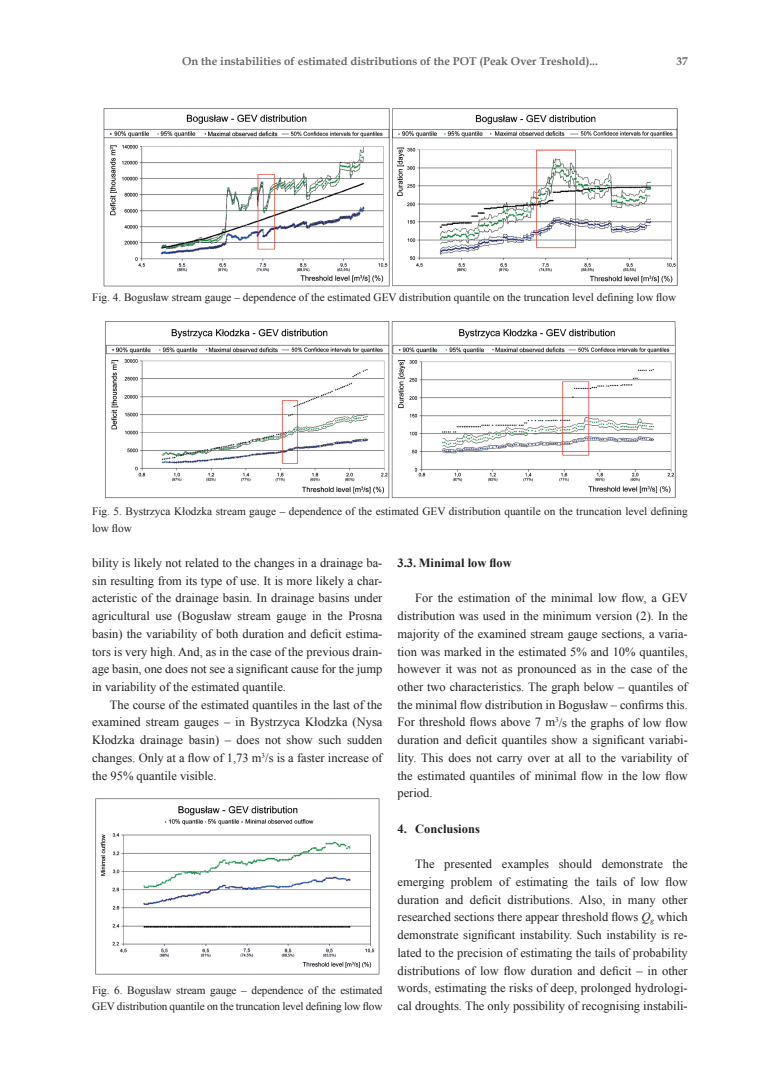
<style>
.page{position:relative;width:780px;height:1088px;background:#fff}
.page>*{position:absolute;margin:0;border:0;box-sizing:border-box;transform-origin:0 0}
.t1{font:12.5px/17.8px "Times New Roman";color:#231f20;text-align:justify}
.t2{font:700 12.5px "Times New Roman";color:#231f20}
.t3{font:11.25px/16.2px "Times New Roman";color:#231f20}
.t4{font:700 11.25px "Book Antiqua";color:#67676a}
.s1{font-style:italic}
</style>
<div class="page">
<img style="left:105px;top:321px;width:570px;height:178px">
<img style="left:103px;top:108px;width:574px;height:178px">
<img style="left:95px;top:798px;width:285px;height:176px">
<p class="t4" style="left:182px;top:54px;width:417px">On the instabilities of estimated distributions of the POT (Peak Over Treshold)...</p>
<p class="t4" style="left:676px;top:54px;width:13px">37</p>
<p class="t3" style="left:92px;top:289px;width:585px">Fig. 4. Bogusław stream gauge – dependence of the estimated GEV distribution quantile on the truncation level defining low flow</p>
<p class="t3" style="left:92px;top:503px;width:597px">Fig. 5. Bystrzyca Kłodzka stream gauge – dependence of the estimated GEV distribution quantile on the truncation level defining low flow</p>
<p class="t1" style="left:92px;top:554px;width:292px">bility is likely not related to the changes in a drainage ba&shy;sin resulting from its type of use. It is more likely a char&shy;acteristic of the drainage basin. In drainage basins under agricultural use (Bogusław stream gauge in the Prosna basin) the variability of both duration and deficit estima&shy;tors is very high. And, as in the case of the previous drain&shy;age basin, one does not see a significant cause for the jump in variability of the estimated quantile.</p>
<p class="t1" style="left:92px;top:695px;width:292px;text-indent:18px">The course of the estimated quantiles in the last of the examined stream gauges – in Bystrzyca Kłodzka (Nysa Kłodzka drainage basin) – does not show such sudden changes. Only at a flow of 1,73 m<sup>3</sup>/s is a faster increase of the 95% quantile visible.</p>
<p class="t3" style="left:92px;top:982px;width:292px">Fig. 6. Bogusław stream gauge – dependence of the estimated<br>GEV distribution quantile on the truncation level defining low flow</p>
<p class="t2" style="left:397px;top:554px;width:116px">3.3. Minimal low flow</p>
<p class="t1" style="left:397px;top:589px;width:292px;text-indent:18px">For the estimation of the minimal low flow, a GEV distribution was used in the minimum version (2). In the majority of the examined stream gauge sections, a varia&shy;tion was marked in the estimated 5% and 10% quantiles, however it was not as pronounced as in the case of the other two characteristics. The graph below – quantiles of the minimal flow distribution in Bogusław – confirms this.<br>For threshold flows above 7 m<sup>3</sup>/s the graphs of low flow duration and deficit quantiles show a significant variabi&shy;lity. This does not carry over at all to the variability of the estimated quantiles of minimal flow in the low flow period.</p>
<p class="t2" style="left:397px;top:820px;width:84px">4. Conclusions</p>
<p class="t1" style="left:397px;top:855px;width:292px;text-indent:18px">The presented examples should demonstrate the emerging problem of estimating the tails of low flow duration and deficit distributions. Also, in many other researched sections there appear threshold flows <span class="s1">Q</span><sub>g</sub> which demonstrate significant instability. Such instability is re&shy;lated to the precision of estimating the tails of probability distributions of low flow duration and deficit – in other words, estimating the risks of deep, prolonged hydrologi&shy;cal droughts. The only possibility of recognising instabili-</p>
</div>
